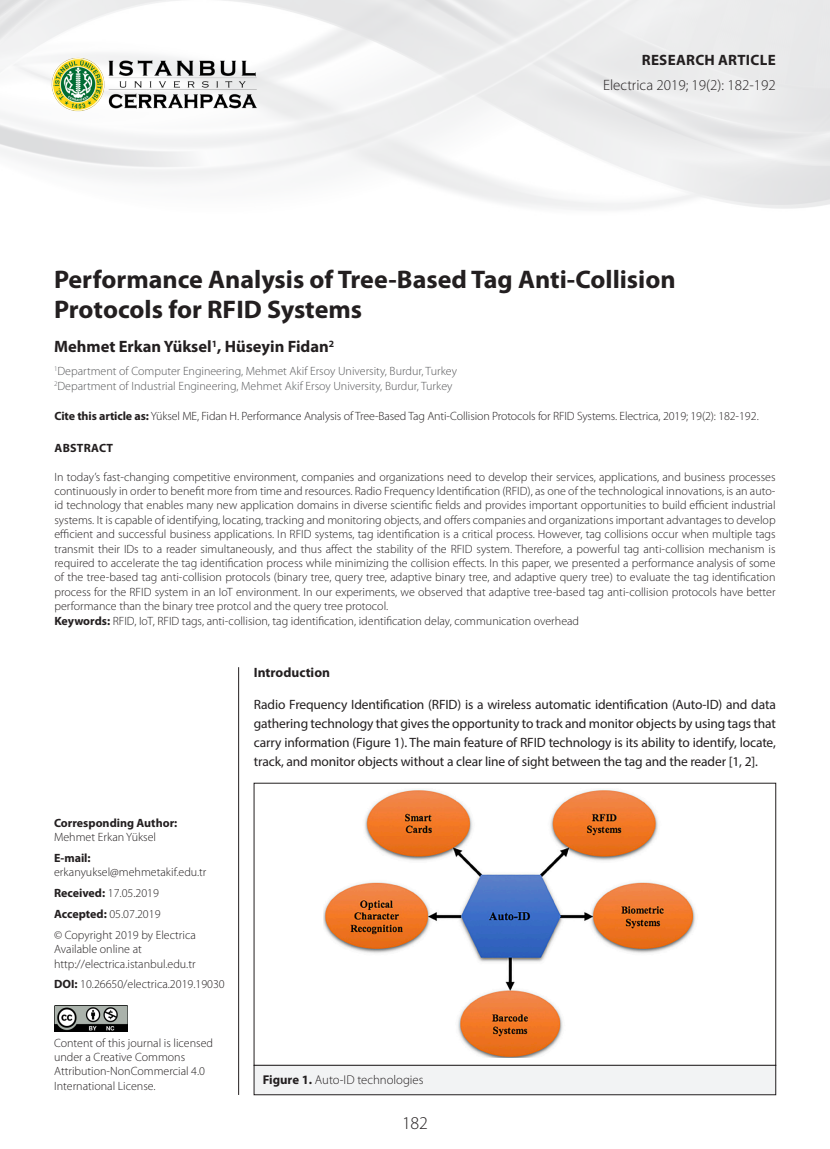
<style>
.page{position:relative;width:830px;height:1149px;background:#fff}
.page>*{position:absolute;margin:0;border:0;box-sizing:border-box;transform-origin:0 0}
.t1{font:700 25.5px/30px "Myriad Pro";color:#231f20}
.t2{font:300 18px "Myriad Pro";color:#231f20}
.t3{font:700 16.5px "Myriad Pro";color:#231f20}
.t4{font:300 15px "Myriad Pro";color:#231f20}
.t5{font:700 15px "Myriad Pro";letter-spacing:.02em;color:#231f20}
.t6{font:13.5px/18.9px "Myriad Pro";letter-spacing:-.01em;color:#231f20;text-align:justify}
.t7{font:700 13.5px "Myriad Pro";color:#231f20}
.t8{font:300 12.75px "Myriad Pro";color:#231f20}
.t9{font:300 12px/14.4px "Myriad Pro";color:#231f20}
.t10{font:300 12px "Myriad Pro";color:#57585a}
.t11{font:700 12px/14.4px "Myriad Pro";color:#231f20}
.t12{font:700 12px "Myriad Pro";letter-spacing:.02em;color:#231f20}
.s1{font-weight:700}
.s2{font-weight:300}
</style>
<div class="page">
<hr style="left:238px;top:667px;width:1px;height:427px;background:#231f20">
<img style="left:51px;top:56px;width:207px;height:56px">
<img style="left:54px;top:1005px;width:74px;height:26px">
<img style="left:323px;top:789px;width:373px;height:268px">
<div style="left:254px;top:1064px;width:521px;height:30px;background:#f2f3f4"></div>
<div style="left:254px;top:1064px;width:521px;height:30px;border:1px solid #231f20"></div>
<p class="t5" style="left:641px;top:50px;width:135px">RESEARCH ARTICLE</p>
<p class="t4" style="left:602px;top:76px;width:174px">Electrica 2019; 19(2): 182-192</p>
<p class="t1" style="left:54px;top:264px;width:622px">Performance Analysis of Tree-Based Tag Anti-Collision<br>Protocols for RFID Systems</p>
<p class="t3" style="left:54px;top:336px;width:281px">Mehmet Erkan Yüksel<sup>1</sup>, Hüseyin Fidan<sup>2</sup></p>
<p class="t10" style="left:54px;top:364px;width:404px"><sup>1</sup>Department of Computer Engineering, Mehmet Akif Ersoy University, Burdur, Turkey</p>
<p class="t10" style="left:54px;top:378px;width:400px"><sup>2</sup>Department of Industrial Engineering, Mehmet Akif Ersoy University, Burdur, Turkey</p>
<p class="t9" style="left:54px;top:408px;width:705px"><span class="s1">Cite this article as:</span> Yüksel ME, Fidan H. Performance Analysis of Tree-Based Tag Anti-Collision Protocols for RFID Systems. Electrica, 2019; 19(2): 182-192.</p>
<p class="t12" style="left:54px;top:439px;width:60px">ABSTRACT</p>
<p class="t9" style="left:54px;top:469px;width:722px;text-align:justify">In today’s fast-changing competitive environment, companies and organizations need to develop their services, applications, and business processes continuously in order to benefit more from time and resources. Radio Frequency Identification (RFID), as one of the technological innovations, is an auto&shy;id technology that enables many new application domains in diverse scientific fields and provides important opportunities to build efficient industrial systems. It is capable of identifying, locating, tracking and monitoring objects, and offers companies and organizations important advantages to develop efficient and successful business applications. In RFID systems, tag identification is a critical process. However, tag collisions occur when multiple tags transmit their IDs to a reader simultaneously, and thus affect the stability of the RFID system. Therefore, a powerful tag anti-collision mechanism is required to accelerate the tag identification process while minimizing the collision effects. In this paper, we presented a performance analysis of some of the tree-based tag anti-collision protocols (binary tree, query tree, adaptive binary tree, and adaptive query tree) to evaluate the tag identification process for the RFID system in an IoT environment. In our experiments, we observed that adaptive tree-based tag anti-collision protocols have better performance than the binary tree protcol and the query tree protocol.</p>
<p class="t9" style="left:54px;top:613px;width:526px"><span class="s1">Keywords:</span> RFID, IoT, RFID tags, anti-collision, tag identification, identification delay, communication overhead</p>
<p class="t11" style="left:54px;top:814px;width:125px">Corresponding Author:<br><span class="s2">Mehmet Erkan Yüksel</span></p>
<p class="t9" style="left:54px;top:850px;width:154px"><span class="s1">E-mail: </span>erkanyuksel@mehmetakif.edu.tr</p>
<p class="t9" style="left:54px;top:885px;width:106px"><span class="s1">Received:</span> 17.05.2019</p>
<p class="t9" style="left:54px;top:906px;width:108px"><span class="s1">Accepted:</span> 05.07.2019</p>
<p class="t9" style="left:54px;top:927px;width:143px">© Copyright 2019 by Electrica<br>Available online at http://electrica.istanbul.edu.tr</p>
<p class="t9" style="left:54px;top:976px;width:172px"><span class="s1">DOI:</span> 10.26650/electrica.2019.19030</p>
<p class="t7" style="left:254px;top:663px;width:78px">Introduction</p>
<p class="t6" style="left:254px;top:694px;width:523px">Radio Frequency Identification (RFID) is a wireless automatic identification (Auto-ID) and data gathering technology that gives the opportunity to track and monitor objects by using tags that carry information (Figure 1). The main feature of RFID technology is its ability to identify, locate, track, and monitor objects without a clear line of sight between the tag and the reader [1, 2].</p>
<p class="t9" style="left:54px;top:1034px;width:160px">Content of this journal is licensed under a Creative Commons</p>
<p class="t9" style="left:54px;top:1063px;width:152px">Attribution-NonCommercial 4.0<br>International License.</p>
<p class="t8" style="left:262px;top:1071px;width:162px"><span class="s1">Figure 1.</span> Auto-ID technologies</p>
<h2 class="t2" style="left:402px;top:1111px;width:27px">182</h2>
</div>
